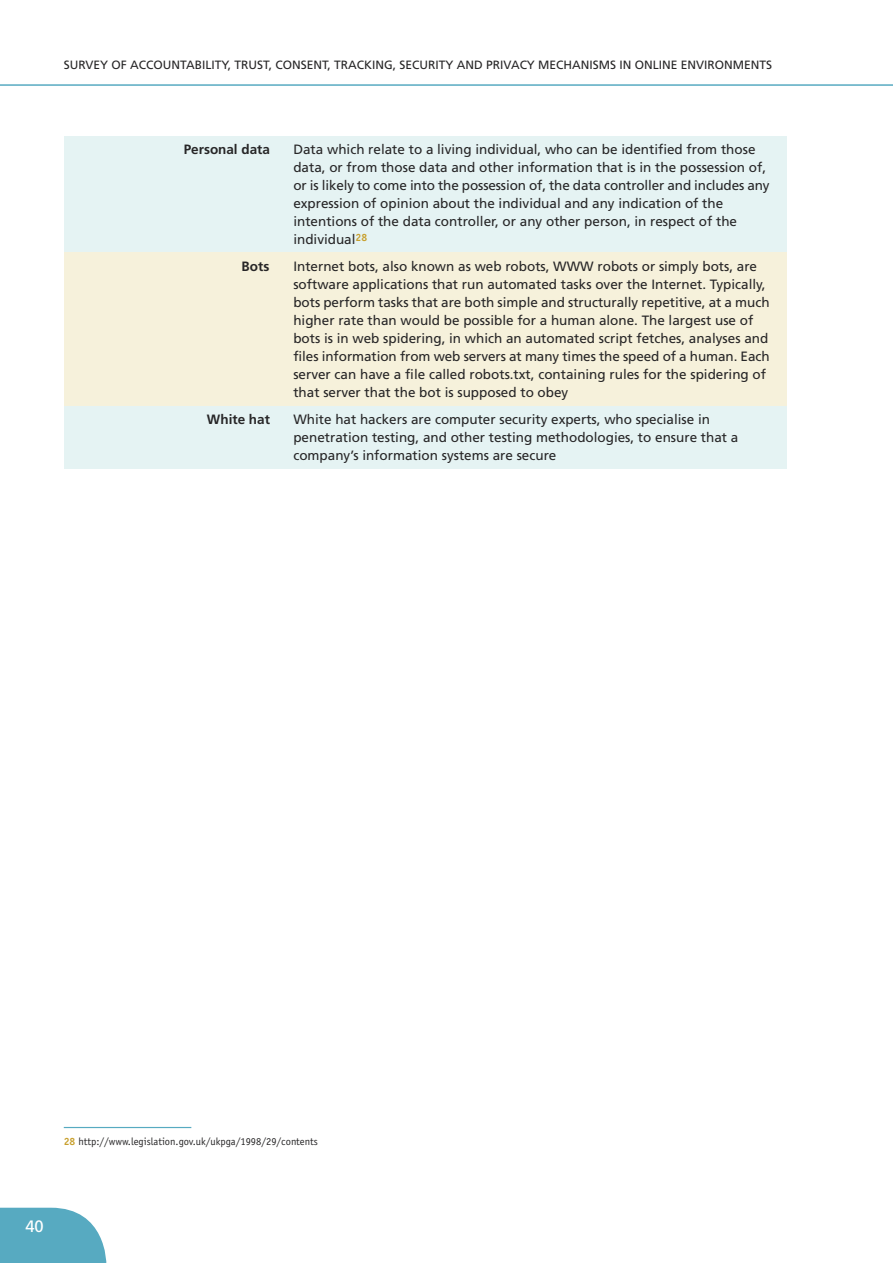
<style>
.page{position:relative;width:893px;height:1263px;background:#fff}
.page>*{position:absolute;margin:0;border:0;box-sizing:border-box;transform-origin:0 0}
.t1{font:16.5px "Frutiger";color:#fff}
.t2{font:13.5px/18px "Frutiger";color:#272627}
.t3{font:700 13.5px "Frutiger";color:#272627}
.t4{font:12px "Frutiger";color:#272627}
.t5{font:10.5px "Officina Sans";color:#272627}
.s1{font-weight:700;color:#c8a02e}
</style>
<div class="page">
<svg style="left:0;top:1208px;width:106px;height:55px;background:#67b2c7"></svg>
<div style="left:64px;top:136px;width:723px;height:117px;background:#e5f3f3"></div>
<div style="left:64px;top:253px;width:723px;height:153px;background:#f6f1db"></div>
<div style="left:64px;top:406px;width:723px;height:63px;background:#e5f3f3"></div>
<hr style="left:64px;top:1127px;width:127px;height:1px;background:#57aac1">
<hr style="left:0;top:84px;width:893px;height:2px;background:#57aac1">
<p class="t4" style="left:64px;top:60px;width:710px">SURVEY OF ACCOUNTABILITY, TRUST, CONSENT, TRACKING, SECURITY AND PRIVACY MECHANISMS IN ONLINE ENVIRONMENTS</p>
<p class="t3" style="left:184px;top:144px;width:88px">Personal data</p>
<p class="t2" style="left:293px;top:141px;width:478px">Data which relate to a living individual, who can be identified from those data, or from those data and other information that is in the possession of, or is likely to come into the possession of, the data controller and includes any expression of opinion about the individual and any indication of the intentions of the data controller, or any other person, in respect of the individual<sup>28</sup></p>
<p class="t3" style="left:242px;top:261px;width:29px">Bots</p>
<p class="t2" style="left:293px;top:258px;width:478px">Internet bots, also known as web robots, WWW robots or simply bots, are software applications that run automated tasks over the Internet. Typically, bots perform tasks that are both simple and structurally repetitive, at a much higher rate than would be possible for a human alone. The largest use of bots is in web spidering, in which an automated script fetches, analyses and files information from web servers at many times the speed of a human. Each server can have a file called robots.txt, containing rules for the spidering of that server that the bot is supposed to obey</p>
<p class="t3" style="left:207px;top:414px;width:64px">White hat</p>
<p class="t2" style="left:293px;top:411px;width:446px">White hat hackers are computer security experts, who specialise in penetration testing, and other testing methodologies, to ensure that a company’s information systems are secure</p>
<p class="t5" style="left:64px;top:1138px;width:256px"><span class="s1">28</span> http://www.legislation.gov.uk/ukpga/1998/29/contents</p>
<p class="t1" style="left:25px;top:1219px;width:20px">40</p>
</div>
